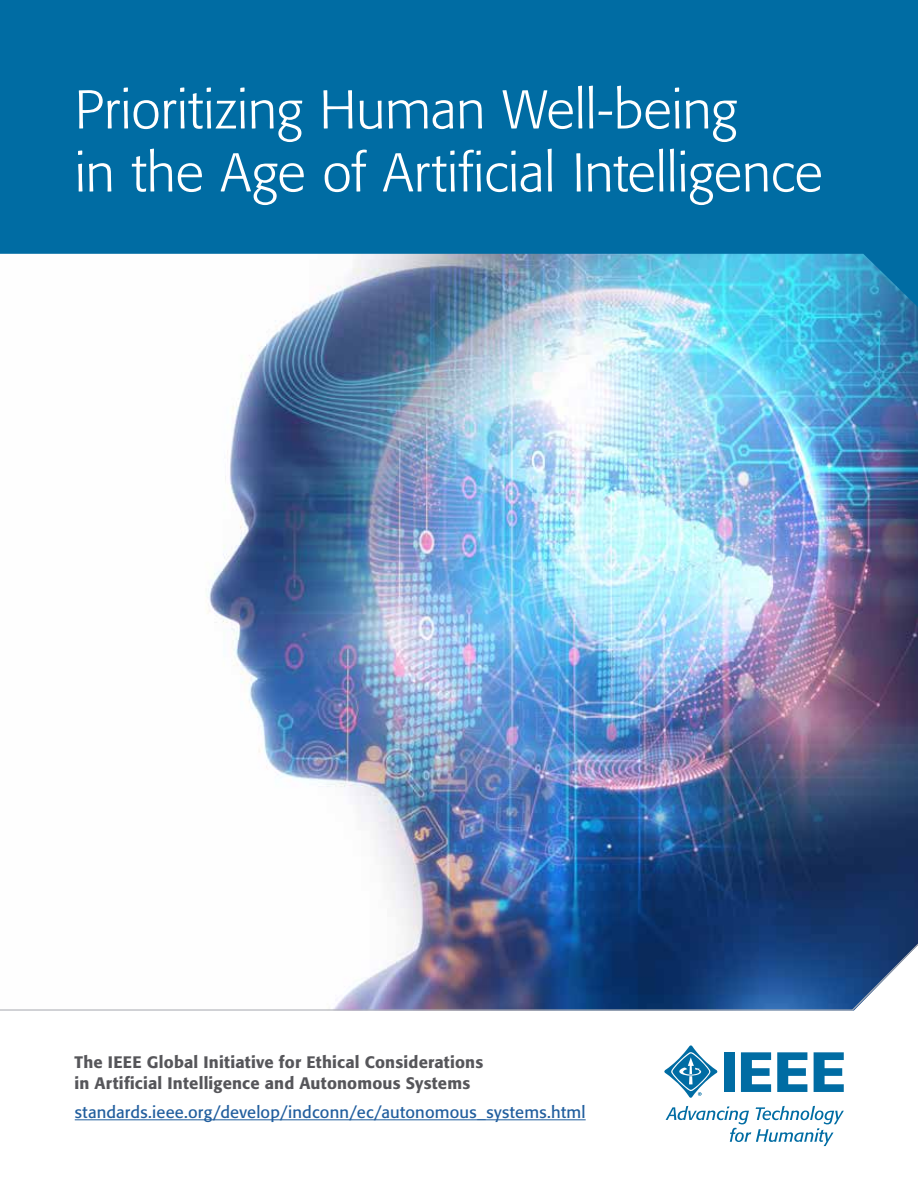
<style>
.page{position:relative;width:918px;height:1188px;background:#fff}
.page>*{position:absolute;margin:0;border:0;box-sizing:border-box;transform-origin:0 0}
.t1{font:300 54px/63px "Formata";letter-spacing:-.005em;color:#fff}
.t2{font:500 16.5px/21px "Formata";letter-spacing:.01em;color:#56565a}
.t3{font:16.5px "Formata";letter-spacing:.01em;color:#215e9e}
</style>
<div class="page">
<img style="left:207px;top:307px;width:711px;height:633px">
<svg style="left:666px;top:1106px;width:178px;height:40px"></svg>
<div style="left:724px;top:1052px;width:11px;height:40px;background:#006ca3"></div>
<svg style="left:741px;top:1052px;width:30px;height:40px"></svg>
<svg style="left:777px;top:1052px;width:30px;height:40px"></svg>
<svg style="left:814px;top:1052px;width:30px;height:40px"></svg>
<svg style="left:664px;top:1045px;width:53px;height:53px"></svg>
<hr style="left:75px;top:1119px;width:511px;height:1px;background:#215e9e">
<svg style="left:0;top:940px;width:918px;height:71px"></svg>
<img style="left:0;top:202px;width:918px;height:105px">
<div style="left:0;top:0;width:918px;height:202px;background:#006ca3"></div>
<h1 class="t1" style="left:75px;top:78px;width:750px">Prioritizing Human Well-being<br>in the Age of Artificial Intelligence</h1>
<p class="t2" style="left:74px;top:1051px;width:410px">The IEEE Global Initiative for Ethical Considerations in Artificial Intelligence and Autonomous Systems</p>
<p class="t3" style="left:75px;top:1102px;width:512px">standards.ieee.org/develop/indconn/ec/autonomous_systems.html</p>
</div>
